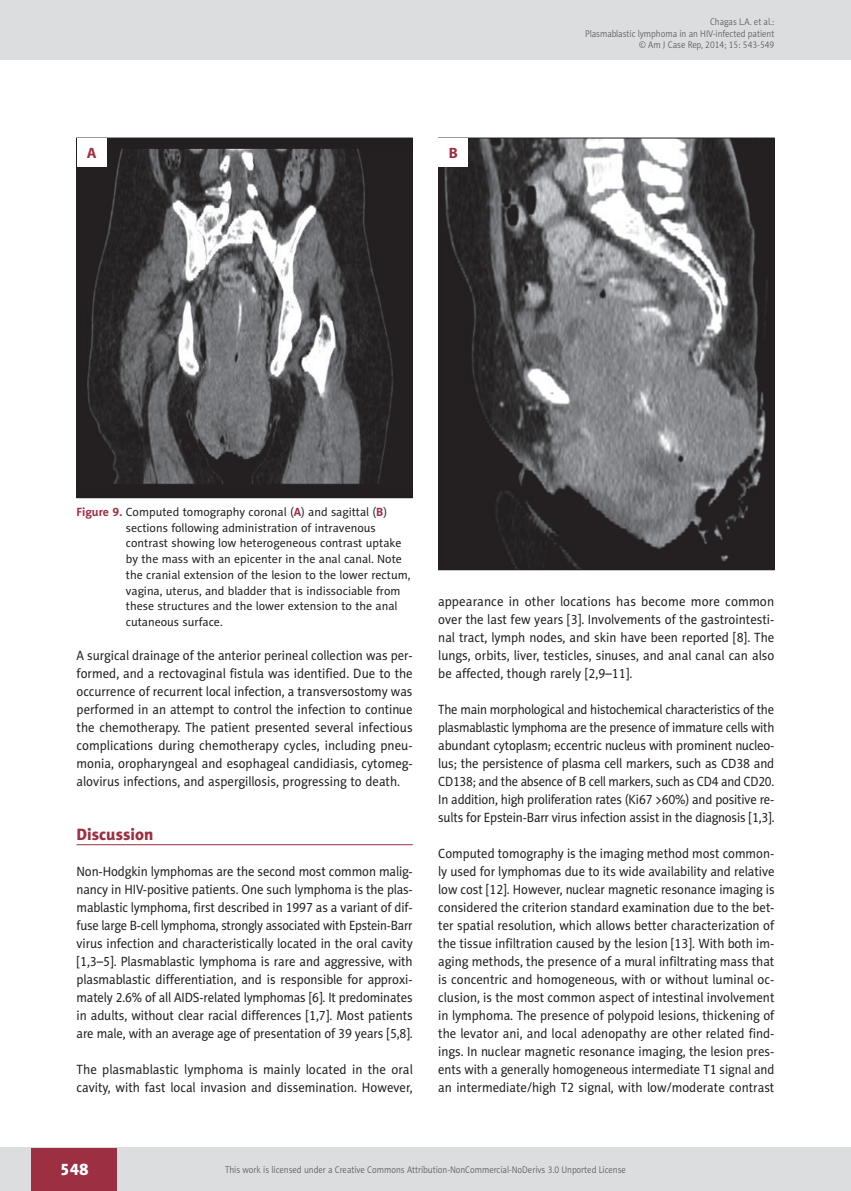
<style>
.page{position:relative;width:851px;height:1191px;background:#fff}
.page>*{position:absolute;margin:0;border:0;box-sizing:border-box;transform-origin:0 0}
.AJCR_Headline_1{font:16.5px "Naomi Sans EFN Heavy";color:#9d2f42}
.t1{font:16.5px "Naomi Sans EFN Heavy";color:#fff}
.t2{font:700 15px "Myriad Pro";color:#9d2f42}
.AJCR_Body{font:13.5px/18px "Naomi Sans EFN";color:#231f20;text-align:justify;scale:.94 1}
.AJCR_Body-2{font:13.5px/18px "Naomi Sans EFN";color:#231f20;scale:.96 1}
.AJCR_Rycina_tytul{font:12px/15.8px "Naomi Sans EFN";color:#231f20}
.t3{font:9.75px/11.2px "Naomi Sans EFN Light";color:#57585a;text-align:right;scale:.9 1}
.s1{font-weight:700;color:#9d2f42}
</style>
<div class="page">
<hr style="left:77px;top:844px;width:335px;height:1px;background:#9d2f42">
<img style="left:79px;top:140px;width:331px;height:356px">
<div style="left:77px;top:138px;width:335px;height:360px;border:1px solid #231f20"></div>
<div style="left:77px;top:138px;width:29px;height:28px;background:#fff"></div>
<img style="left:440px;top:140px;width:332px;height:428px">
<div style="left:438px;top:138px;width:336px;height:432px;border:1px solid #231f20"></div>
<div style="left:438px;top:138px;width:30px;height:28px;background:#fff"></div>
<div style="left:0;top:1148px;width:850px;height:43px;background:#dcdddf"></div>
<div style="left:32px;top:1147px;width:85px;height:43px;background:#9d2f42"></div>
<div style="left:0;top:0;width:850px;height:60px;background:#dcdddf"></div>
<hr style="left:850px;top:0;width:1px;height:60px;background:#dcdddf">
<p class="t2" style="left:87px;top:143px;width:11px">A</p>
<p class="t2" style="left:449px;top:143px;width:11px">B</p>
<p class="t3" style="left:585px;top:16px;width:212px">Chagas L.A. et al.:<br>Plasmablastic lymphoma in an HIV-infected patient © Am J Case Rep, 2014; 15: 543-549</p>
<p class="AJCR_Rycina_tytul" style="left:126px;top:504px;width:286px;text-indent:-49px"><span class="s1">Figure 9.</span> Computed tomography coronal (<span class="s1">A</span>) and sagittal (<span class="s1">B</span>) sections following administration of intravenous contrast showing low heterogeneous contrast uptake by the mass with an epicenter in the anal canal. Note the cranial extension of the lesion to the lower rectum, vagina, uterus, and bladder that is indissociable from these structures and the lower extension to the anal cutaneous surface.</p>
<p class="AJCR_Body" style="left:77px;top:646px;width:359px">A surgical drainage of the anterior perineal collection was per&shy;formed, and a rectovaginal fistula was identified. Due to the occurrence of recurrent local infection, a transversostomy was performed in an attempt to control the infection to continue the chemotherapy. The patient presented several infectious complications during chemotherapy cycles, including pneu&shy;monia, oropharyngeal and esophageal candidiasis, cytomeg&shy;alovirus infections, and aspergillosis, progressing to death.</p>
<p class="AJCR_Headline_1" style="left:77px;top:824px;width:78px">Discussion</p>
<p class="AJCR_Body" style="left:77px;top:862px;width:359px">Non-Hodgkin lymphomas are the second most common malig&shy;nancy in HIV-positive patients. One such lymphoma is the plas&shy;mablastic lymphoma, first described in 1997 as a variant of dif&shy;fuse large B-cell lymphoma, strongly associated with Epstein-Barr virus infection and characteristically located in the oral cavity [1,3–5]. Plasmablastic lymphoma is rare and aggressive, with plasmablastic differentiation, and is responsible for approxi&shy;mately 2.6% of all AIDS-related lymphomas [6]. It predominates in adults, without clear racial differences [1,7]. Most patients are male, with an average age of presentation of 39 years [5,8].</p>
<p class="AJCR_Body-2" style="left:77px;top:1060px;width:351px">The plasmablastic lymphoma is mainly located in the oral cavity, with fast local invasion and dissemination. However,</p>
<p class="AJCR_Body-2" style="left:438px;top:592px;width:351px;text-align:justify">appearance in other locations has become more common over the last few years [3]. Involvements of the gastrointesti&shy;nal tract, lymph nodes, and skin have been reported [8]. The lungs, orbits, liver, testicles, sinuses, and anal canal can also be affected, though rarely [2,9–11].</p>
<p class="AJCR_Body" style="left:438px;top:700px;width:359px">The main morphological and histochemical characteristics of the plasmablastic lymphoma are the presence of immature cells with abundant cytoplasm; eccentric nucleus with prominent nucleo&shy;lus; the persistence of plasma cell markers, such as CD38 and CD138; and the absence of B cell markers, such as CD4 and CD20.<br>In addition, high proliferation rates (Ki67 &gt;60%) and positive re&shy;sults for Epstein-Barr virus infection assist in the diagnosis [1,3].</p>
<p class="AJCR_Body" style="left:438px;top:844px;width:359px">Computed tomography is the imaging method most common&shy;ly used for lymphomas due to its wide availability and relative low cost [12]. However, nuclear magnetic resonance imaging is considered the criterion standard examination due to the bet&shy;ter spatial resolution, which allows better characterization of the tissue infiltration caused by the lesion [13]. With both im&shy;aging methods, the presence of a mural infiltrating mass that is concentric and homogeneous, with or without luminal oc&shy;clusion, is the most common aspect of intestinal involvement in lymphoma. The presence of polypoid lesions, thickening of the levator ani, and local adenopathy are other related find&shy;ings. In nuclear magnetic resonance imaging, the lesion pres&shy;ents with a generally homogeneous intermediate T1 signal and an intermediate/high T2 signal, with low/moderate contrast</p>
<p class="t1" style="left:60px;top:1159px;width:30px">548</p>
<p class="t3" style="left:225px;top:1164px;width:447px">This work is licensed under a Creative Commons Attribution-NonCommercial-NoDerivs 3.0 Unported License</p>
</div>
